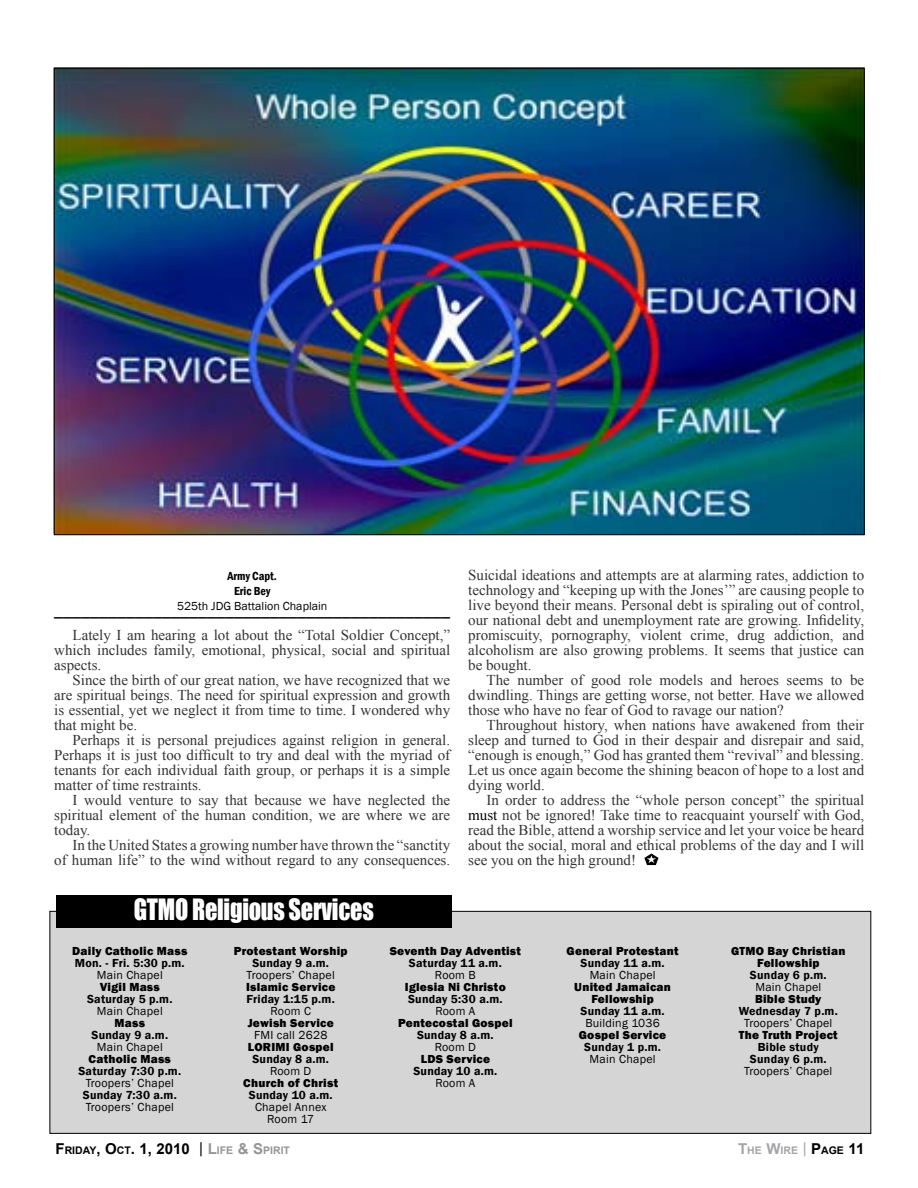
<style>
.page{position:relative;width:918px;height:1188px;background:#fff}
.page>*{position:absolute;margin:0;border:0;box-sizing:border-box;transform-origin:0 0}
.t1{font:27px "Impact";letter-spacing:-.01em;color:#fff;scale:.9 1}
.t2{font:18px "Franklin Gothic";color:#000}
.t3{font:15px/15px "Times New Roman";color:#333;text-align:justify}
.t4{font:700 15px "Arial";color:#000}
.t5{font:800 12px/12px "Franklin Gothic";letter-spacing:.02em;color:#000;text-align:center}
.t6{font:600 12px/12px "Franklin Gothic";letter-spacing:.02em;color:#000;text-align:center}
.t7{font:12px/12px "Franklin Gothic";letter-spacing:.02em;color:#000;text-align:center}
.t8{font:12px "Franklin Gothic";color:#000}
.t9{font:600 condensed 12px/15px "Franklin Gothic";color:#000;text-align:center}
.t10{font:700 10.5px "Arial";color:#a3a5a8}
.s1{color:#000}
.s2{font-size:10.5px}
.s3{font-weight:400}
.s4{color:#939598}
.s5{font-size:10.5px;color:#939598}
.s6{font-size:15px}
.s7{font-weight:400;font-size:15px}
.s8{font-size:15px;color:#000}
</style>
<div class="page">
<div style="left:50px;top:911px;width:821px;height:223px;background:#d5d5d5;border:1px solid #000"></div>
<div style="left:56px;top:895px;width:396px;height:32px;background:#000"></div>
<svg style="left:132px;top:927px;width:244px;height:1px"></svg>
<img style="left:56px;top:70px;width:807px;height:463px">
<svg style="left:644px;top:853px;width:15px;height:12px"></svg>
<p class="t9" style="left:227px;top:569px;width:51px">Army Capt.<br>Eric Bey</p>
<p class="t8" style="left:177px;top:599px;width:152px">525th JDG Battalion Chaplain</p>
<p class="t2" style="left:54px;top:599px;width:397px">____________________________________________</p>
<p class="t3" style="left:54px;top:628px;width:397px;text-indent:18px">Lately I am hearing a lot about the “Total Soldier Concept,” which includes family, emotional, physical, social and spiritual aspects.</p>
<p class="t3" style="left:54px;top:673px;width:398px;text-indent:18px">Since the birth of our great nation, we have recognized that we are spiritual beings. The need for spiritual expression and growth is essential, yet we neglect it from time to time. I wondered why that might be.</p>
<p class="t3" style="left:54px;top:733px;width:398px;text-indent:18px">Perhaps it is personal prejudices against religion in general.<br>Perhaps it is just too difficult to try and deal with the myriad of tenants for each individual faith group, or perhaps it is a simple matter of time restraints.</p>
<p class="t3" style="left:54px;top:793px;width:398px;text-indent:18px">I would venture to say that because we have neglected the spiritual element of the human condition, we are where we are today.</p>
<p class="t3" style="left:54px;top:838px;width:398px;text-align:right">In the United States a growing number have thrown the “sanctity<br>of human life” to the wind without regard to any consequences.</p>
<p class="t3" style="left:468px;top:567px;width:398px">Suicidal ideations and attempts are at alarming rates, addiction to technology and “keeping up with the Jones’” are causing people to live beyond their means. Personal debt is spiraling out of control, our national debt and unemployment rate are growing. Infidelity, promiscuity, pornography, violent crime, drug addiction, and alcoholism are also growing problems. It seems that justice can be bought.</p>
<p class="t3" style="left:468px;top:672px;width:398px;text-indent:18px">The number of good role models and heroes seems to be dwindling. Things are getting worse, not better. Have we allowed those who have no fear of God to ravage our nation?</p>
<p class="t3" style="left:468px;top:717px;width:398px;text-indent:18px">Throughout history, when nations have awakened from their sleep and turned to God in their despair and disrepair and said, “enough is enough,” God has granted them “revival” and blessing.<br>Let us once again become the shining beacon of hope to a lost and dying world.</p>
<p class="t3" style="left:468px;top:792px;width:398px;text-indent:18px">In order to address the “whole person concept” the spiritual <span class="s1">must</span> not be ignored! Take time to reacquaint yourself with God, read the Bible, attend a worship service and let your voice be heard about the social, moral and ethical problems of the day and I will see you on the high ground!</p>
<h1 class="t1" style="left:134px;top:888px;width:268px">GTMO Religious Services</h1>
<p class="t5" style="left:72px;top:945px;width:117px">Daily Catholic Mass</p>
<p class="t6" style="left:75px;top:957px;width:111px">Mon. - Fri. 5:30 p.m.</p>
<p class="t7" style="left:97px;top:969px;width:67px">Main Chapel</p>
<p class="t5" style="left:100px;top:981px;width:62px">Vigil Mass</p>
<p class="t6" style="left:87px;top:993px;width:87px">Saturday 5 p.m.</p>
<p class="t7" style="left:97px;top:1005px;width:67px">Main Chapel</p>
<p class="t5" style="left:115px;top:1017px;width:32px">Mass</p>
<p class="t6" style="left:91px;top:1029px;width:78px">Sunday 9 a.m.</p>
<p class="t7" style="left:97px;top:1041px;width:67px">Main Chapel</p>
<p class="t5" style="left:89px;top:1053px;width:84px">Catholic Mass</p>
<p class="t6" style="left:78px;top:1065px;width:104px">Saturday 7:30 p.m.</p>
<p class="t7" style="left:86px;top:1077px;width:90px">Troopers’ Chapel</p>
<p class="t6" style="left:83px;top:1089px;width:96px">Sunday 7:30 a.m.</p>
<p class="t7" style="left:86px;top:1101px;width:90px">Troopers’ Chapel</p>
<p class="t5" style="left:234px;top:945px;width:115px">Protestant Worship</p>
<p class="t6" style="left:252px;top:957px;width:78px">Sunday 9 a.m.</p>
<p class="t7" style="left:247px;top:969px;width:90px">Troopers’ Chapel</p>
<p class="t5" style="left:246px;top:981px;width:91px">Islamic Service</p>
<p class="t6" style="left:247px;top:993px;width:90px">Friday 1:15 p.m.</p>
<p class="t7" style="left:270px;top:1005px;width:42px">Room C</p>
<p class="t5" style="left:248px;top:1017px;width:87px">Jewish Service</p>
<p class="t7" style="left:254px;top:1029px;width:75px">FMI call 2628</p>
<p class="t5" style="left:248px;top:1041px;width:87px">LORIMI Gospel</p>
<p class="t6" style="left:252px;top:1053px;width:78px">Sunday 8 a.m.</p>
<p class="t7" style="left:270px;top:1065px;width:43px">Room D</p>
<p class="t5" style="left:243px;top:1077px;width:96px">Church of Christ</p>
<p class="t6" style="left:249px;top:1089px;width:85px">Sunday 10 a.m.</p>
<p class="t7" style="left:255px;top:1101px;width:73px">Chapel Annex<br>Room 17</p>
<p class="t5" style="left:390px;top:945px;width:133px">Seventh Day Adventist</p>
<p class="t6" style="left:409px;top:957px;width:94px">Saturday 11 a.m.</p>
<p class="t7" style="left:435px;top:969px;width:42px">Room B</p>
<p class="t5" style="left:405px;top:981px;width:102px">Iglesia Ni Christo</p>
<p class="t6" style="left:408px;top:993px;width:96px">Sunday 5:30 a.m.</p>
<p class="t7" style="left:435px;top:1005px;width:42px">Room A</p>
<p class="t5" style="left:398px;top:1017px;width:116px">Pentecostal Gospel</p>
<p class="t6" style="left:417px;top:1029px;width:78px">Sunday 8 a.m.</p>
<p class="t7" style="left:435px;top:1041px;width:43px">Room D</p>
<p class="t5" style="left:421px;top:1053px;width:71px">LDS Service</p>
<p class="t6" style="left:413px;top:1065px;width:85px">Sunday 10 a.m.</p>
<p class="t7" style="left:435px;top:1077px;width:42px">Room A</p>
<p class="t5" style="left:567px;top:945px;width:113px">General Protestant</p>
<p class="t6" style="left:581px;top:957px;width:86px">Sunday 11 a.m.</p>
<p class="t7" style="left:590px;top:969px;width:67px">Main Chapel</p>
<p class="t5" style="left:574px;top:981px;width:98px">United Jamaican<br>Fellowship</p>
<p class="t6" style="left:581px;top:1005px;width:86px">Sunday 11 a.m.</p>
<p class="t7" style="left:585px;top:1017px;width:76px">Building 1036</p>
<p class="t5" style="left:579px;top:1029px;width:89px">Gospel Service</p>
<p class="t6" style="left:584px;top:1041px;width:78px">Sunday 1 p.m.</p>
<p class="t7" style="left:590px;top:1053px;width:67px">Main Chapel</p>
<p class="t5" style="left:731px;top:945px;width:116px">GTMO Bay Christian<br>Fellowship</p>
<p class="t6" style="left:750px;top:969px;width:78px">Sunday 6 p.m.</p>
<p class="t7" style="left:755px;top:981px;width:67px">Main Chapel</p>
<p class="t5" style="left:755px;top:993px;width:68px">Bible Study</p>
<p class="t6" style="left:739px;top:1005px;width:101px">Wednesday 7 p.m.</p>
<p class="t7" style="left:744px;top:1017px;width:90px">Troopers’ Chapel</p>
<p class="t5" style="left:739px;top:1029px;width:100px">The Truth Project</p>
<p class="t6" style="left:750px;top:1041px;width:78px">Bible study<br>Sunday 6 p.m.</p>
<p class="t7" style="left:744px;top:1065px;width:90px">Troopers’ Chapel</p>
<p class="t4" style="left:56px;top:1138px;width:236px">F<span class="s2">RIDAY</span>, O<span class="s2">CT</span>. 1, 2010 <span class="s3">|</span> <span class="s4">L</span><span class="s5">IFE</span> <span class="s4">&amp; S</span><span class="s5">PIRIT</span></p>
<p class="t10" style="left:738px;top:1143px;width:128px"><span class="s6">T</span>HE <span class="s6">W</span>IRE <span class="s7">|</span> <span class="s8">P</span><span class="s1">AGE</span> <span class="s8">11</span></p>
</div>
